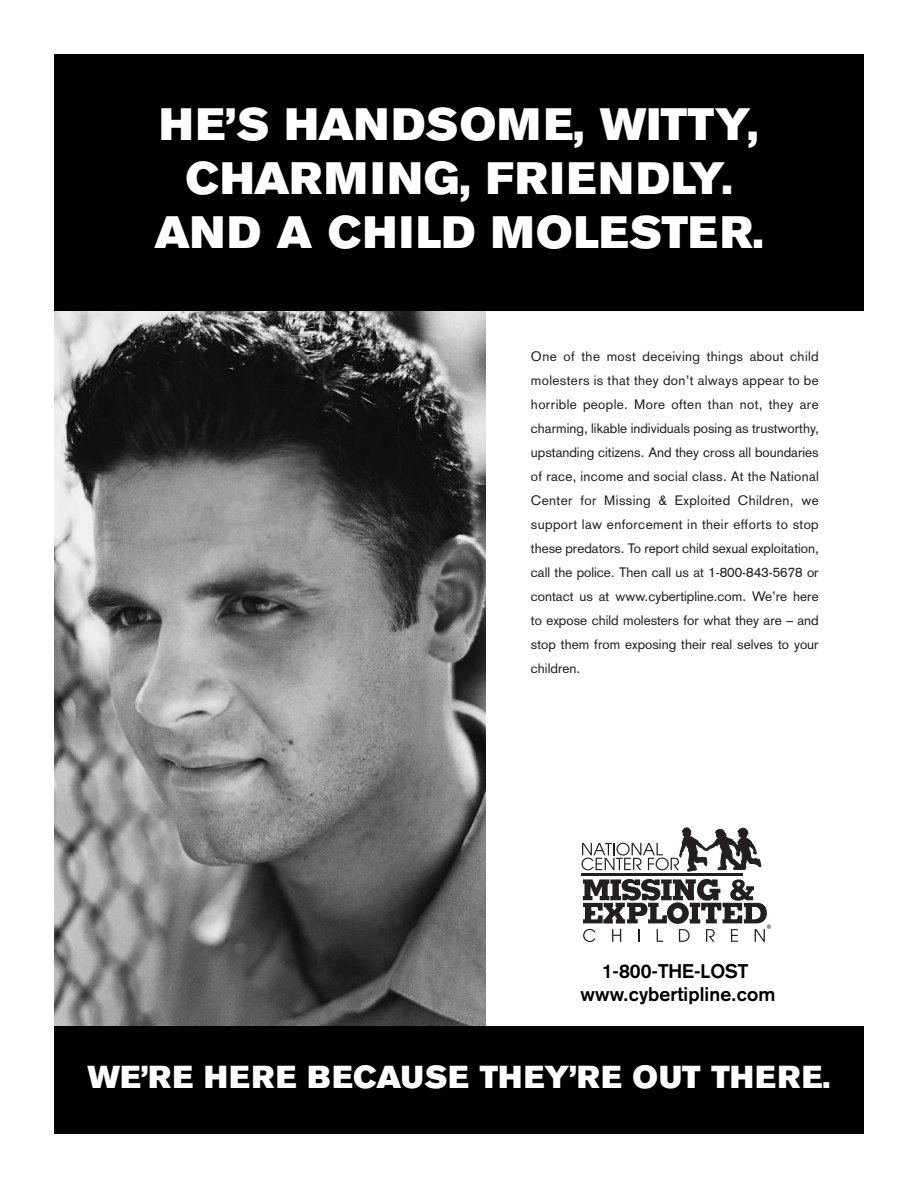
<style>
.page{position:relative;width:918px;height:1188px;background:#fff}
.page>*{position:absolute;margin:0;border:0;box-sizing:border-box;transform-origin:0 0}
.t1{font:45px/54px "Akzidenz Grotesk BE Super";letter-spacing:.03em;color:#fff;text-align:center}
.t2{font:31.5px "Akzidenz Grotesk BE Super";letter-spacing:.03em;color:#fff}
.t3{font:700 19.5px/23.4px "Akzidenz Grotesk";letter-spacing:.005em;color:#000;text-align:center}
.t4{font:13.5px/24px "Akzidenz Grotesk";color:#231f20;text-align:justify}
</style>
<div class="page">
<img style="left:54px;top:310px;width:432px;height:716px">
<div style="left:54px;top:54px;width:810px;height:256px;background:#000"></div>
<div style="left:54px;top:1026px;width:810px;height:108px;background:#000"></div>
<svg style="left:582px;top:828px;width:179px;height:44px"></svg>
<hr style="left:582px;top:874px;width:161px;height:2px;background:#231f20">
<svg style="left:583px;top:879px;width:188px;height:63px"></svg>
<h1 class="t1" style="left:154px;top:101px;width:611px">HE’S HANDSOME, WITTY,<br>CHARMING, FRIENDLY.<br>AND A CHILD MOLESTER.</h1>
<p class="t4" style="left:531px;top:345px;width:289px">One of the most deceiving things about child molesters is that they don’t always appear to be horrible people. More often than not, they are charming, likable individuals posing as trustworthy, upstanding citizens. And they cross all boundaries of race, income and social class. At the National Center for Missing &amp; Exploited Children, we support law enforcement in their efforts to stop these predators. To report child sexual exploitation, call the police. Then call us at 1-800-843-5678 or contact us at www.cybertipline.com. We’re here to expose child molesters for what they are – and stop them from exposing their real selves to your children.</p>
<h3 class="t3" style="left:581px;top:961px;width:196px">1-800-THE-LOST www.cybertipline.com</h3>
<h2 class="t2" style="left:88px;top:1066px;width:744px">WE’RE HERE BECAUSE THEY’RE OUT THERE.</h2>
</div>
